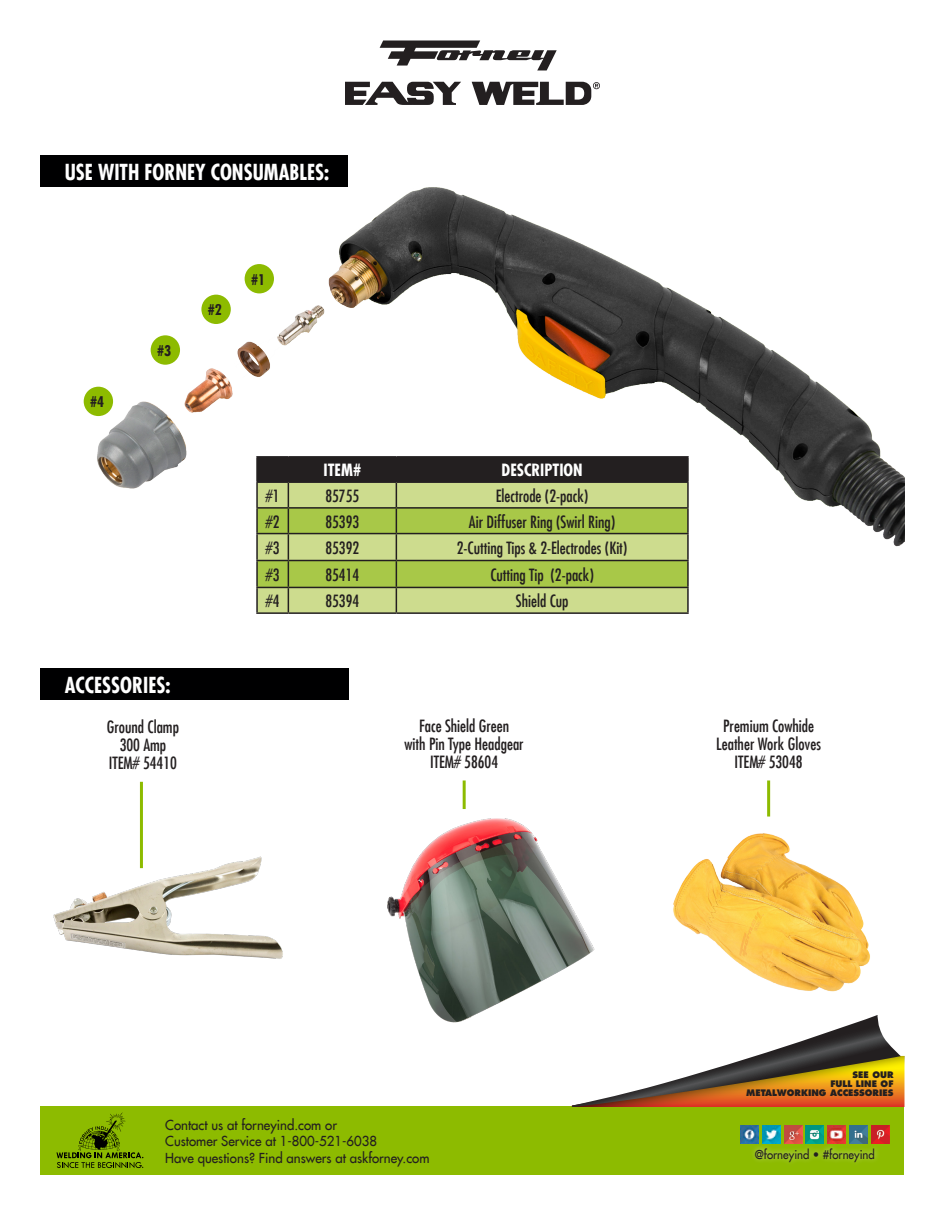
<style>
.page{position:relative;width:945px;height:1215px;background:#fff}
.page>*{position:absolute;margin:0;border:0;box-sizing:border-box;transform-origin:0 0}
.t1{font:700 condensed 21.6px "Futura LT";color:#fff;scale:.95 1}
.t2{font:condensed 16.5px "Futura LT";color:#231f20}
.t3{font:700 condensed 16.5px "Futura LT";color:#fff}
.t4{font:700 condensed 14.4px "Futura LT";color:#231f20}
.t5{font:13.5px/16.5px "Futura LT";color:#231f20}
.t6{font:12px "Futura LT";color:#231f20;scale:.95 1}
.t7{font:800 8.85px/9.3px "Futura LT";color:#231f20;text-align:right}
</style>
<div class="page">
<div style="left:40px;top:1106px;width:864px;height:69px;background:#8dbb00"></div>
<svg style="left:56px;top:1112px;width:87px;height:56px"></svg>
<img style="left:849px;top:1126px;width:18px;height:17px">
<img style="left:741px;top:1126px;width:18px;height:18px">
<img style="left:784px;top:1126px;width:18px;height:17px">
<img style="left:806px;top:1126px;width:18px;height:17px">
<img style="left:871px;top:1126px;width:18px;height:18px">
<img style="left:762px;top:1126px;width:18px;height:17px">
<img style="left:828px;top:1126px;width:18px;height:17px">
<div style="left:750px;top:1143px;width:130px;height:25px;background:#fff;opacity:.5"></div>
<svg style="left:380px;top:41px;width:177px;height:29px"></svg>
<svg style="left:345px;top:82px;width:116px;height:23px"></svg>
<svg style="left:472px;top:82px;width:128px;height:23px"></svg>
<svg style="left:572px;top:1015px;width:332px;height:92px"></svg>
<div style="left:40px;top:668px;width:309px;height:32px;background:#000001"></div>
<div style="left:40px;top:155px;width:308px;height:32px;background:#000001"></div>
<hr style="left:463px;top:780px;width:3px;height:29px;background:#8dbb00">
<hr style="left:767px;top:780px;width:3px;height:37px;background:#8dbb00">
<hr style="left:140px;top:782px;width:3px;height:86px;background:#8dbb00">
<img style="left:673px;top:833px;width:197px;height:159px">
<img style="left:53px;top:849px;width:230px;height:110px">
<img style="left:387px;top:818px;width:215px;height:213px">
<img style="left:83px;top:187px;width:821px;height:360px">
<hr style="left:256px;top:456px;width:32px;height:2px;background:#231f20">
<hr style="left:256px;top:458px;width:2px;height:23px;background:#231f20">
<hr style="left:288px;top:456px;width:108px;height:2px;background:#231f20">
<hr style="left:396px;top:456px;width:293px;height:2px;background:#231f20">
<hr style="left:687px;top:458px;width:2px;height:23px;background:#231f20">
<hr style="left:256px;top:481px;width:32px;height:2px;background:#231f20">
<hr style="left:256px;top:483px;width:2px;height:24px;background:#231f20">
<hr style="left:396px;top:481px;width:293px;height:2px;background:#231f20">
<hr style="left:687px;top:483px;width:2px;height:24px;background:#231f20">
<hr style="left:256px;top:507px;width:32px;height:2px;background:#231f20">
<hr style="left:256px;top:509px;width:2px;height:24px;background:#231f20">
<hr style="left:396px;top:507px;width:293px;height:2px;background:#231f20">
<hr style="left:687px;top:509px;width:2px;height:24px;background:#231f20">
<hr style="left:256px;top:533px;width:32px;height:1px;background:#231f20">
<hr style="left:256px;top:534px;width:2px;height:26px;background:#231f20">
<hr style="left:396px;top:533px;width:293px;height:1px;background:#231f20">
<hr style="left:687px;top:534px;width:2px;height:26px;background:#231f20">
<hr style="left:256px;top:560px;width:32px;height:1px;background:#231f20">
<hr style="left:256px;top:561px;width:2px;height:26px;background:#231f20">
<hr style="left:396px;top:560px;width:293px;height:1px;background:#231f20">
<hr style="left:687px;top:561px;width:2px;height:26px;background:#231f20">
<hr style="left:256px;top:587px;width:32px;height:1px;background:#231f20">
<hr style="left:256px;top:588px;width:2px;height:24px;background:#231f20">
<hr style="left:396px;top:587px;width:293px;height:1px;background:#231f20">
<svg style="left:257px;top:458px;width:431px;height:154px;background:#9dad60"></svg>
<hr style="left:687px;top:588px;width:2px;height:24px;background:#231f20">
<hr style="left:256px;top:612px;width:32px;height:2px;background:#231f20">
<hr style="left:288px;top:612px;width:108px;height:2px;background:#231f20">
<hr style="left:396px;top:612px;width:293px;height:2px;background:#231f20">
<div style="left:84px;top:387px;width:29px;height:29px;background:#8dbb00;border-radius:50%"></div>
<div style="left:151px;top:335px;width:29px;height:30px;background:#8dbb00;border-radius:50%"></div>
<div style="left:201px;top:295px;width:30px;height:29px;background:#8dbb00;border-radius:50%"></div>
<div style="left:245px;top:264px;width:29px;height:29px;background:#8dbb00;border-radius:50%"></div>
<p class="t1" style="left:65px;top:158px;width:280px">USE WITH FORNEY CONSUMABLES:</p>
<p class="t4" style="left:90px;top:393px;width:16px">#4</p>
<p class="t4" style="left:157px;top:342px;width:16px">#3</p>
<p class="t4" style="left:208px;top:301px;width:16px">#2</p>
<p class="t1" style="left:65px;top:672px;width:113px">ACCESSORIES:</p>
<p class="t2" style="left:107px;top:717px;width:74px">Ground Clamp</p>
<p class="t2" style="left:120px;top:735px;width:48px">300 Amp</p>
<p class="t2" style="left:109px;top:753px;width:70px">ITEM# 54410</p>
<p class="t4" style="left:251px;top:270px;width:16px">#1</p>
<p class="t3" style="left:324px;top:460px;width:39px">ITEM#</p>
<p class="t3" style="left:502px;top:460px;width:83px">DESCRIPTION</p>
<p class="t2" style="left:266px;top:486px;width:15px">#1</p>
<p class="t2" style="left:325px;top:486px;width:35px">85755</p>
<p class="t2" style="left:496px;top:486px;width:94px">Electrode (2-pack)</p>
<p class="t2" style="left:266px;top:512px;width:15px">#2</p>
<p class="t2" style="left:325px;top:512px;width:35px">85393</p>
<p class="t2" style="left:469px;top:512px;width:148px">Air Diffuser Ring (Swirl Ring)</p>
<p class="t2" style="left:266px;top:538px;width:15px">#3</p>
<p class="t2" style="left:325px;top:538px;width:35px">85392</p>
<p class="t2" style="left:457px;top:538px;width:172px">2-Cutting Tips &amp; 2-Electrodes (Kit)</p>
<p class="t2" style="left:266px;top:565px;width:15px">#3</p>
<p class="t2" style="left:325px;top:565px;width:35px">85414</p>
<p class="t2" style="left:490px;top:565px;width:105px">Cutting Tip (2-pack)</p>
<p class="t2" style="left:266px;top:591px;width:15px">#4</p>
<p class="t2" style="left:325px;top:591px;width:35px">85394</p>
<p class="t2" style="left:516px;top:591px;width:54px">Shield Cup</p>
<p class="t2" style="left:419px;top:717px;width:91px">Face Shield Green</p>
<p class="t2" style="left:405px;top:735px;width:121px">with Pin Type Headgear</p>
<p class="t2" style="left:430px;top:753px;width:70px">ITEM# 58604</p>
<p class="t2" style="left:723px;top:717px;width:92px">Premium Cowhide</p>
<p class="t2" style="left:716px;top:735px;width:106px">Leather Work Gloves</p>
<p class="t2" style="left:735px;top:753px;width:70px">ITEM# 53048</p>
<p class="t5" style="left:165px;top:1116px;width:266px">Contact us at forneyind.com or<br>Customer Service at 1-800-521-6038<br>Have questions? Find answers at askforney.com</p>
<p class="t7" style="left:746px;top:1070px;width:149px">SEE OUR<br>FULL LINE OF<br>METALWORKING ACCESSORIES</p>
<p class="t6" style="left:755px;top:1147px;width:128px">@forneyind • #forneyind</p>
</div>
